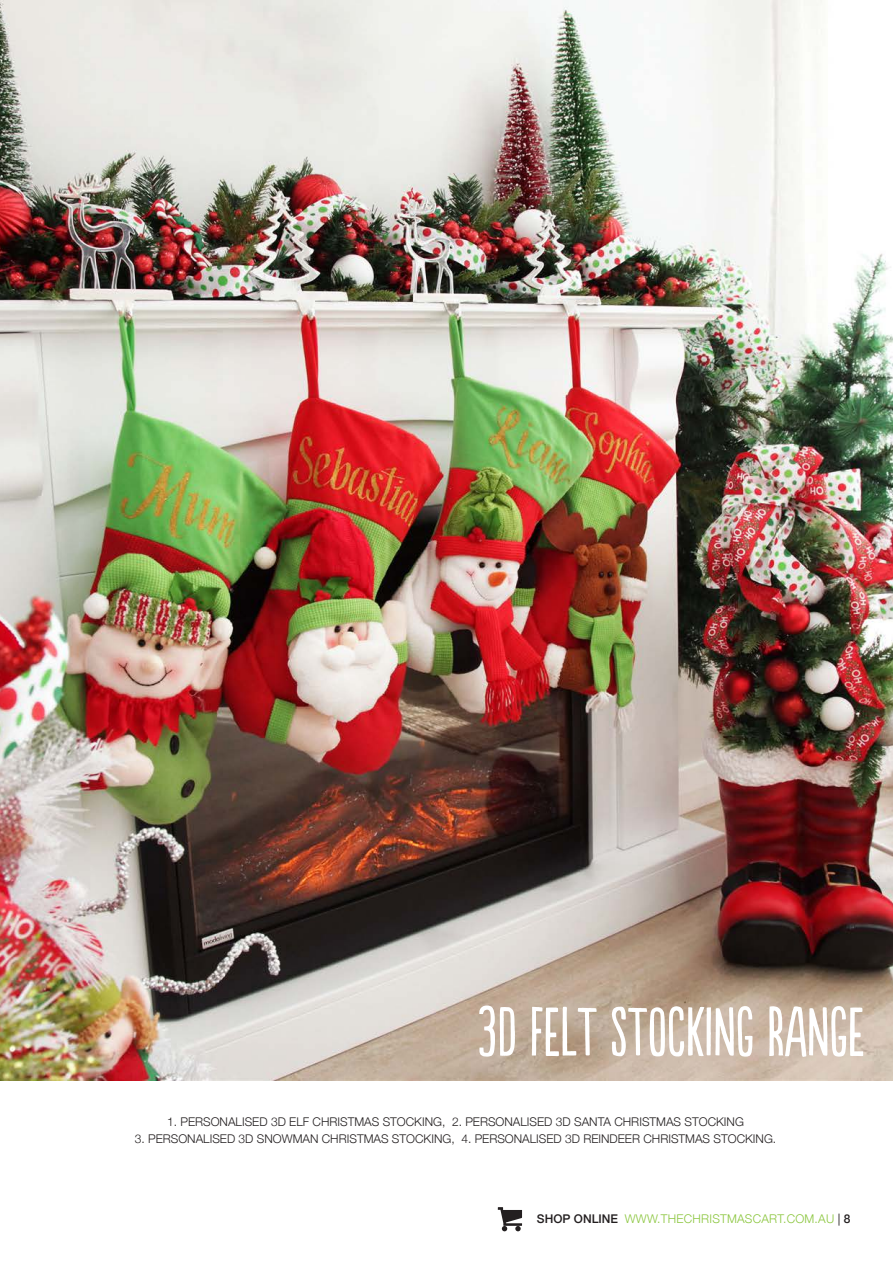
<style>
.page{position:relative;width:893px;height:1263px;background:#fff}
.page>*{position:absolute;margin:0;border:0;box-sizing:border-box;transform-origin:0 0}
.t1{font:65.25px "Populaire W00";color:#fff}
.t2{font:300 12px "Helvetica Neue";color:#231f20}
.t3{font:300 12px "Helvetica Neue";letter-spacing:.02em;color:#8bc63e}
.s1{font-weight:500;color:#231f20}
.s2{font-weight:400;color:#231f20}
</style>
<div class="page">
<img style="left:0;top:0;width:893px;height:1080px">
<svg style="left:498px;top:1207px;width:24px;height:24px"></svg>
<p class="t1" style="left:478px;top:997px;width:388px">3D FELT STOCKING RANGE</p>
<p class="t2" style="left:167px;top:1112px;width:578px">1. PERSONALISED 3D ELF CHRISTMAS STOCKING, 2. PERSONALISED 3D SANTA CHRISTMAS STOCKING</p>
<p class="t2" style="left:135px;top:1129px;width:643px">3. PERSONALISED 3D SNOWMAN CHRISTMAS STOCKING, 4. PERSONALISED 3D REINDEER CHRISTMAS STOCKING.</p>
<p class="t3" style="left:537px;top:1209px;width:315px"><span class="s1">SHOP ONLINE</span> WWW.THECHRISTMASCART.COM.AU <span class="s2">|</span> <span class="s1">8</span></p>
</div>
